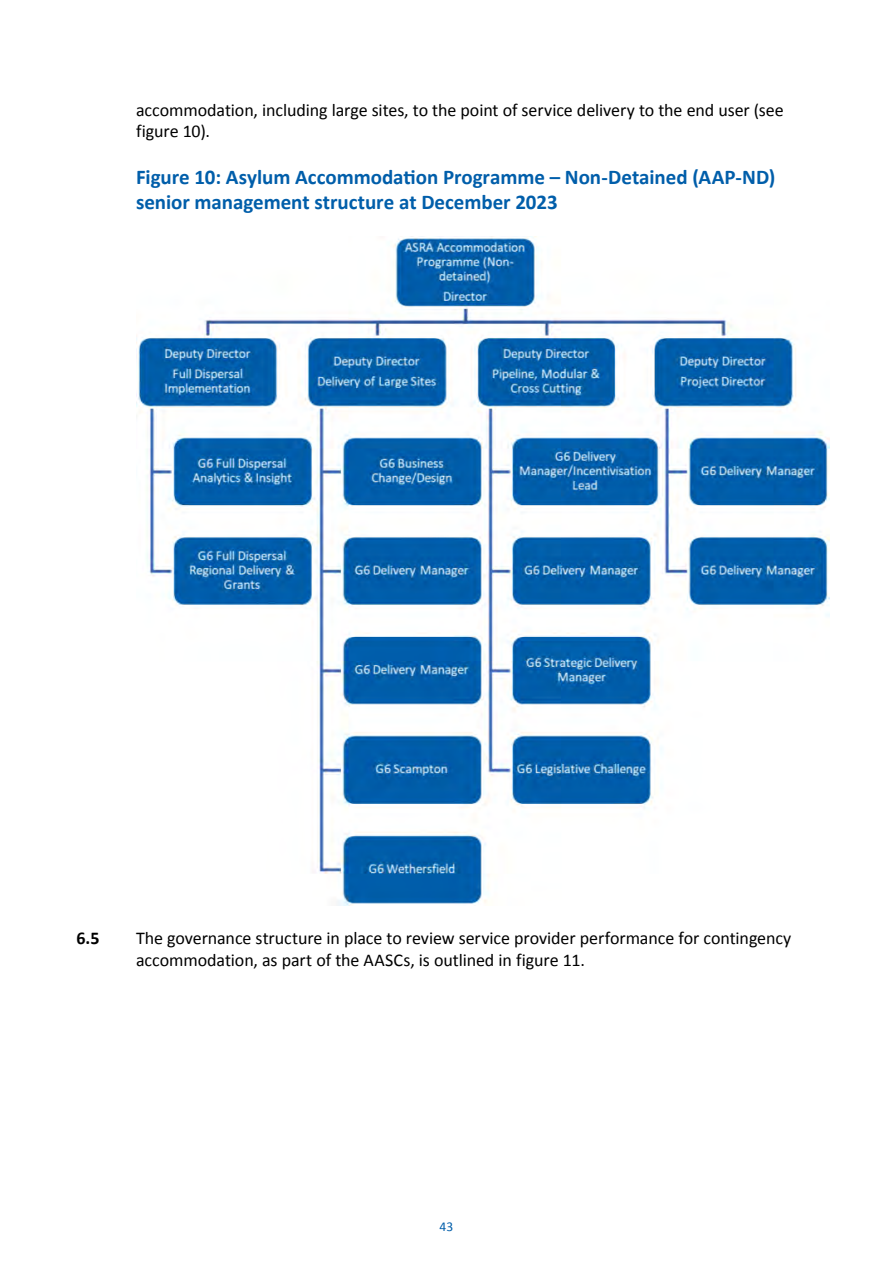
<style>
.page{position:relative;width:893px;height:1263px;background:#fff}
.page>*{position:absolute;margin:0;border:0;box-sizing:border-box;transform-origin:0 0}
.Figure_Table_Title{font:700 21px/25.2px "Calibri";letter-spacing:-.005em;color:#005eaa}
.t1{font:18px/21.6px "Calibri";letter-spacing:-.005em;color:#000}
.t2{font:700 18px "Calibri";color:#000}
.t3{font:13.5px "Calibri";color:#005eaa}
</style>
<div class="page">
<img style="left:136px;top:237px;width:693px;height:669px">
<p class="t1" style="left:136px;top:98px;width:649px">accommodation, including large sites, to the point of service delivery to the end user (see figure 10).</p>
<p class="Figure_Table_Title" style="left:136px;top:163px;width:641px">Figure 10: Asylum Accommodation Programme – Non-Detained (AAP-ND) senior management structure at December 2023</p>
<p class="t2" style="left:77px;top:925px;width:25px">6.5</p>
<p class="t1" style="left:136px;top:927px;width:657px">The governance structure in place to review service provider performance for contingency accommodation, as part of the AASCs, is outlined in figure 11.</p>
<p class="t3" style="left:440px;top:1217px;width:15px">43</p>
</div>
